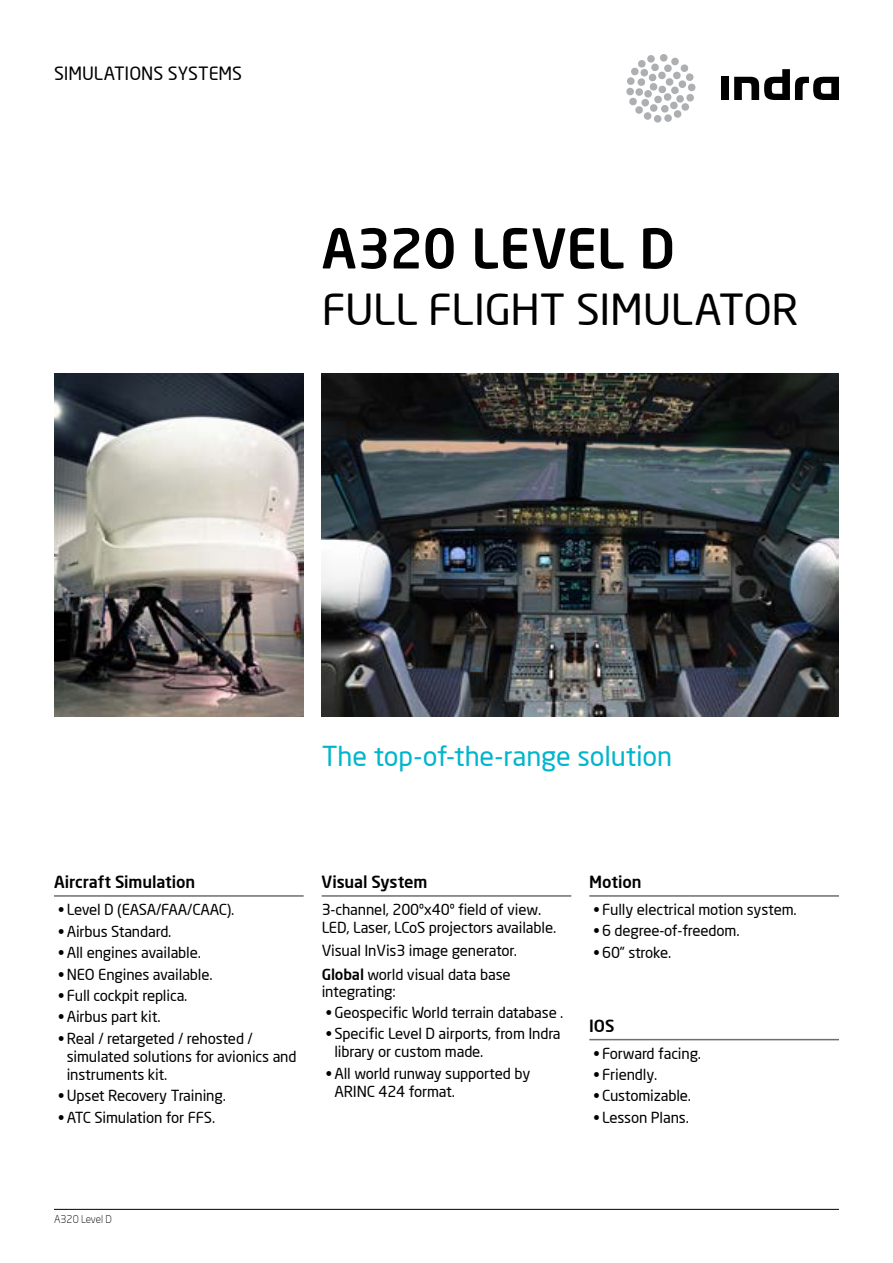
<style>
.page{position:relative;width:893px;height:1263px;background:#fff}
.page>*{position:absolute;margin:0;border:0;box-sizing:border-box;transform-origin:0 0}
.t1{font:500 54px "Neo Sans";letter-spacing:-.01em;color:#000}
.t2{font:42px "Neo Sans";letter-spacing:-.01em;color:#000}
.t3{font:27px "Neo Sans";letter-spacing:-.005em;color:#00b5cc}
.t4{font:18px "Neo Sans";letter-spacing:-.005em;color:#000}
.t5{font:500 16.5px "Neo Sans";letter-spacing:-.005em;color:#000}
.t6{font:15px/18px "Neo Sans";letter-spacing:-.01em;color:#000}
.t7{font:300 10.5px "Neo Sans";color:#000}
.s1{font-weight:500}
</style>
<div class="page">
<img style="left:322px;top:374px;width:517px;height:343px">
<hr style="left:54px;top:1209px;width:785px;height:1px;background:#000">
<hr style="left:54px;top:895px;width:250px;height:2px;background:#6d6e71">
<hr style="left:322px;top:895px;width:249px;height:2px;background:#6d6e71">
<hr style="left:589px;top:895px;width:250px;height:2px;background:#6d6e71">
<hr style="left:589px;top:1039px;width:250px;height:1px;background:#6d6e71">
<svg style="left:629px;top:55px;width:65px;height:67px"></svg>
<div style="left:626px;top:87px;width:8px;height:9px;background:#adafb2;border-radius:50%"></div>
<div style="left:721px;top:77px;width:7px;height:23px;background:#000"></div>
<svg style="left:734px;top:69px;width:105px;height:31px"></svg>
<img style="left:54px;top:374px;width:250px;height:343px">
<p class="t4" style="left:54px;top:62px;width:190px">SIMULATIONS SYSTEMS</p>
<h1 class="t1" style="left:322px;top:214px;width:355px">A320 LEVEL D</h1>
<h2 class="t2" style="left:322px;top:284px;width:478px">FULL FLIGHT SIMULATOR</h2>
<h3 class="t3" style="left:322px;top:740px;width:352px">The top-of-the-range solution</h3>
<p class="t5" style="left:54px;top:872px;width:143px">Aircraft Simulation</p>
<p class="t5" style="left:322px;top:872px;width:107px">Visual System</p>
<p class="t5" style="left:589px;top:872px;width:54px">Motion</p>
<p class="t6" style="left:58px;top:901px;width:178px">• Level D (EASA/FAA/CAAC).</p>
<p class="t6" style="left:58px;top:922px;width:115px">• Airbus Standard.</p>
<p class="t6" style="left:58px;top:943px;width:144px">• All engines available.</p>
<p class="t6" style="left:58px;top:965px;width:156px">• NEO Engines available.</p>
<p class="t6" style="left:58px;top:986px;width:131px">• Full cockpit replica.</p>
<p class="t6" style="left:58px;top:1008px;width:104px">• Airbus part kit.</p>
<p class="t6" style="left:67px;top:1029px;width:231px;text-indent:-9px">• Real / retargeted / rehosted / simulated solutions for avionics and instruments kit.</p>
<p class="t6" style="left:58px;top:1086px;width:169px">• Upset Recovery Training.</p>
<p class="t6" style="left:58px;top:1108px;width:158px">• ATC Simulation for FFS.</p>
<p class="t6" style="left:322px;top:900px;width:236px">3-channel, 200ºx40º field of view.<br>LED, Laser, LCoS projectors available.</p>
<p class="t6" style="left:322px;top:939px;width:197px;line-height:23.5px">Visual InVis3 image generator.<br><span class="s1">Global</span> world visual data base</p>
<p class="t6" style="left:322px;top:982px;width:76px">integrating:</p>
<p class="t6" style="left:326px;top:1003px;width:239px">• Geospecific World terrain database .</p>
<p class="t6" style="left:334px;top:1024px;width:228px;text-indent:-9px">• Specific Level D airports, from Indra library or custom made.</p>
<p class="t6" style="left:334px;top:1064px;width:197px;text-indent:-9px">• All world runway supported by<br>ARINC 424 format.</p>
<p class="t6" style="left:594px;top:900px;width:205px">• Fully electrical motion system.</p>
<p class="t6" style="left:594px;top:921px;width:148px">• 6 degree-of-freedom.</p>
<p class="t6" style="left:594px;top:943px;width:79px">• 60” stroke.</p>
<p class="t5" style="left:589px;top:1015px;width:27px">IOS</p>
<p class="t6" style="left:594px;top:1044px;width:109px">• Forward facing.</p>
<p class="t6" style="left:594px;top:1065px;width:65px">• Friendly.</p>
<p class="t6" style="left:594px;top:1087px;width:99px">• Customizable.</p>
<p class="t6" style="left:594px;top:1108px;width:97px">• Lesson Plans.</p>
<p class="t7" style="left:54px;top:1213px;width:59px">A320 Level D</p>
</div>
